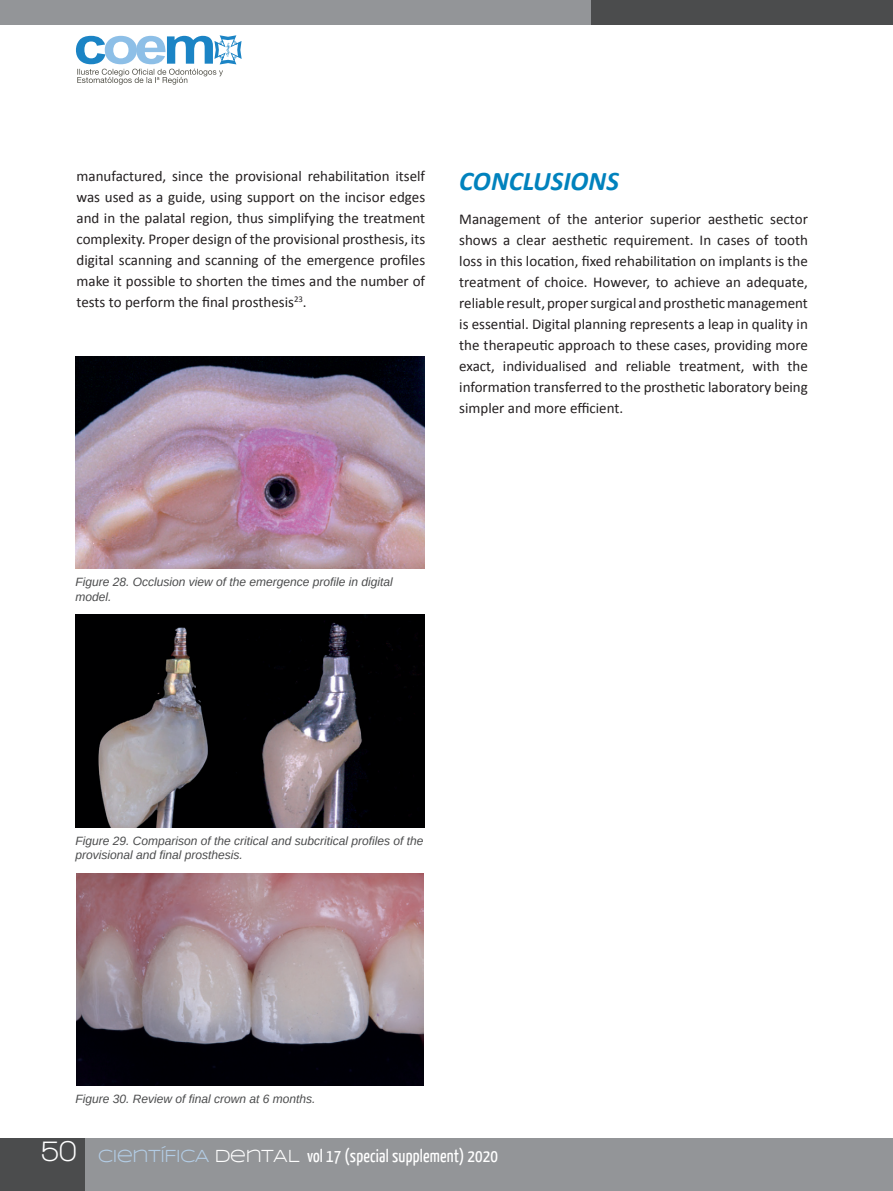
<style>
.page{position:relative;width:893px;height:1191px;background:#fff}
.page>*{position:absolute;margin:0;border:0;box-sizing:border-box;transform-origin:0 0}
.t1{font:italic 700 27px "Calibri";color:#0082bd}
.t2{font:18px "Yanone Kaffeesatz";letter-spacing:.01em;color:#fff}
.t3{font:15px/21px "Calibri";color:#231f20;text-align:justify}
.t4{font:italic 12px/14.4px "Arimo";color:#4b4c4d}
.s1{font-family:"Walkway";font-weight:700;font-size:30px}
.s2{font-family:"Syncopate";color:#b3cde6}
.s3{font-family:"Syncopate"}
</style>
<div class="page">
<div style="left:0;top:1138px;width:893px;height:53px;background:#939598"></div>
<div style="left:0;top:1138px;width:85px;height:53px;background:#4b4c4d"></div>
<div style="left:0;top:0;width:893px;height:25px;background:#939598"></div>
<div style="left:591px;top:0;width:302px;height:25px;background:#4b4c4d"></div>
<svg style="left:76px;top:35px;width:166px;height:50px"></svg>
<img style="left:75px;top:356px;width:349px;height:213px">
<img style="left:75px;top:614px;width:349px;height:213px">
<img style="left:76px;top:873px;width:347px;height:212px">
<p class="t3" style="left:77px;top:166px;width:350px">manufactured, since the provisional rehabilitation itself was used as a guide, using support on the incisor edges and in the palatal region, thus simplifying the treatment complexity. Proper design of the provisional prosthesis, its digital scanning and scanning of the emergence profiles make it possible to shorten the times and the number of tests to perform the final prosthesis<sup>23</sup>.</p>
<h1 class="t1" style="left:459px;top:164px;width:161px">CONCLUSIONS</h1>
<p class="t3" style="left:459px;top:209px;width:350px">Management of the anterior superior aesthetic sector shows a clear aesthetic requirement. In cases of tooth loss in this location, fixed rehabilitation on implants is the treatment of choice. However, to achieve an adequate, reliable result, proper surgical and prosthetic management is essential. Digital planning represents a leap in quality in the therapeutic approach to these cases, providing more exact, individualised and reliable treatment, with the information transferred to the prosthetic laboratory being simpler and more efficient.</p>
<p class="t4" style="left:75px;top:574px;width:319px">Figure 28. Occlusion view of the emergence profile in digital model.</p>
<p class="t4" style="left:75px;top:833px;width:350px">Figure 29. Comparison of the critical and subcritical profiles of the provisional and final prosthesis.</p>
<p class="t4" style="left:75px;top:1091px;width:242px">Figure 30. Review of final crown at 6 months.</p>
<p class="t2" style="left:41px;top:1144px;width:458px"><span class="s1">50</span> <span class="s2">CIENTÍFICA</span> <span class="s3">DENTAL</span> vol 17 (special supplement) 2020</p>
</div>
